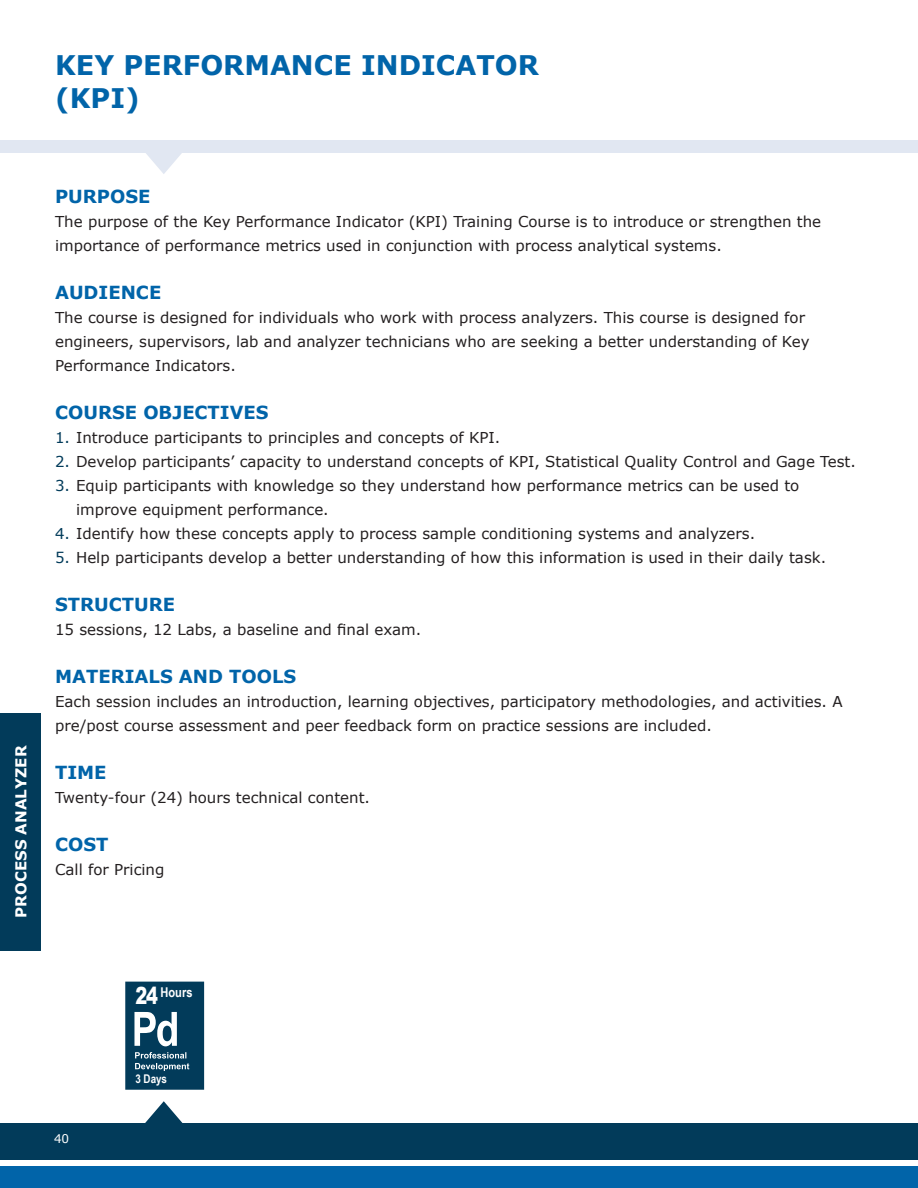
<style>
.page{position:relative;width:918px;height:1188px;background:#fff}
.page>*{position:absolute;margin:0;border:0;box-sizing:border-box;transform-origin:0 0}
.t1{font:700 27px "Verdana";color:#0164a9}
.t2{font:900 23.7px "Arial";color:#fff;scale:.75 1}
.t3{font:700 18px "Verdana";color:#0164a9}
.t4{font:15px/24px "Verdana";color:#231f20}
.t5{font:700 15px "Verdana";color:#fff}
.t6{font:700 13.5px "Arial Narrow";color:#fff}
.t7{font:700 12px "Arial Narrow";color:#fff}
.t8{font:12px "Verdana";color:#fff}
.s1{color:#023b5a}
</style>
<div class="page">
<div style="left:0;top:1167px;width:918px;height:21px;background:#0164a9"></div>
<div style="left:0;top:1123px;width:918px;height:37px;background:#023b5a"></div>
<svg style="left:145px;top:1101px;width:38px;height:22px"></svg>
<div style="left:0;top:713px;width:40px;height:237px;background:#023b5a"></div>
<div style="left:0;top:140px;width:918px;height:13px;background:#e1e7f2"></div>
<svg style="left:146px;top:153px;width:36px;height:21px"></svg>
<div style="left:125px;top:982px;width:79px;height:108px;background:#023b5a;border:2px solid #023b5a"></div>
<svg style="left:134px;top:1012px;width:43px;height:34px"></svg>
<svg style="left:135px;top:1052px;width:54px;height:19px"></svg>
<p class="t1" style="left:55px;top:47px;width:485px">KEY PERFORMANCE INDICATOR</p>
<p class="t1" style="left:55px;top:80px;width:86px">(KPI)</p>
<p class="t5" style="left:11px;top:918px;width:174px;rotate:-90deg">PROCESS ANALYZER</p>
<p class="t3" style="left:55px;top:185px;width:97px">PURPOSE</p>
<p class="t4" style="left:55px;top:210px;width:768px">The purpose of the Key Performance Indicator (KPI) Training Course is to introduce or strengthen the importance of performance metrics used in conjunction with process analytical systems.</p>
<p class="t3" style="left:55px;top:281px;width:108px">AUDIENCE</p>
<p class="t4" style="left:55px;top:306px;width:756px">The course is designed for individuals who work with process analyzers. This course is designed for engineers, supervisors, lab and analyzer technicians who are seeking a better understanding of Key<br>Performance Indicators.</p>
<p class="t3" style="left:55px;top:401px;width:215px">COURSE OBJECTIVES</p>
<p class="t4" style="left:55px;top:426px;width:443px"><span class="s1">1.</span> Introduce participants to principles and concepts of KPI.</p>
<p class="t4" style="left:55px;top:450px;width:799px"><span class="s1">2.</span> Develop participants’ capacity to understand concepts of KPI, Statistical Quality Control and Gage Test.</p>
<p class="t4" style="left:55px;top:474px;width:746px"><span class="s1">3.</span> Equip participants with knowledge so they understand how performance metrics can be used to</p>
<p class="t4" style="left:76px;top:498px;width:250px">improve equipment performance.</p>
<p class="t4" style="left:55px;top:522px;width:698px"><span class="s1">4.</span> Identify how these concepts apply to process sample conditioning systems and analyzers.</p>
<p class="t4" style="left:55px;top:546px;width:769px"><span class="s1">5.</span> Help participants develop a better understanding of how this information is used in their daily task.</p>
<p class="t3" style="left:55px;top:593px;width:122px">STRUCTURE</p>
<p class="t4" style="left:55px;top:618px;width:368px">15 sessions, 12 Labs, a baseline and final exam.</p>
<p class="t3" style="left:55px;top:665px;width:243px">MATERIALS AND TOOLS</p>
<p class="t4" style="left:55px;top:690px;width:789px">Each session includes an introduction, learning objectives, participatory methodologies, and activities. A pre/post course assessment and peer feedback form on practice sessions are included.</p>
<p class="t3" style="left:55px;top:761px;width:53px">TIME</p>
<p class="t4" style="left:55px;top:786px;width:313px">Twenty-four (24) hours technical content.</p>
<p class="t3" style="left:55px;top:833px;width:55px">COST</p>
<p class="t4" style="left:55px;top:858px;width:111px">Call for Pricing</p>
<p class="t2" style="left:135px;top:978px;width:32px">24</p>
<p class="t6" style="left:161px;top:982px;width:33px">Hours</p>
<p class="t8" style="left:54px;top:1131px;width:17px">40</p>
<p class="t7" style="left:135px;top:1070px;width:33px">3 Days</p>
</div>
